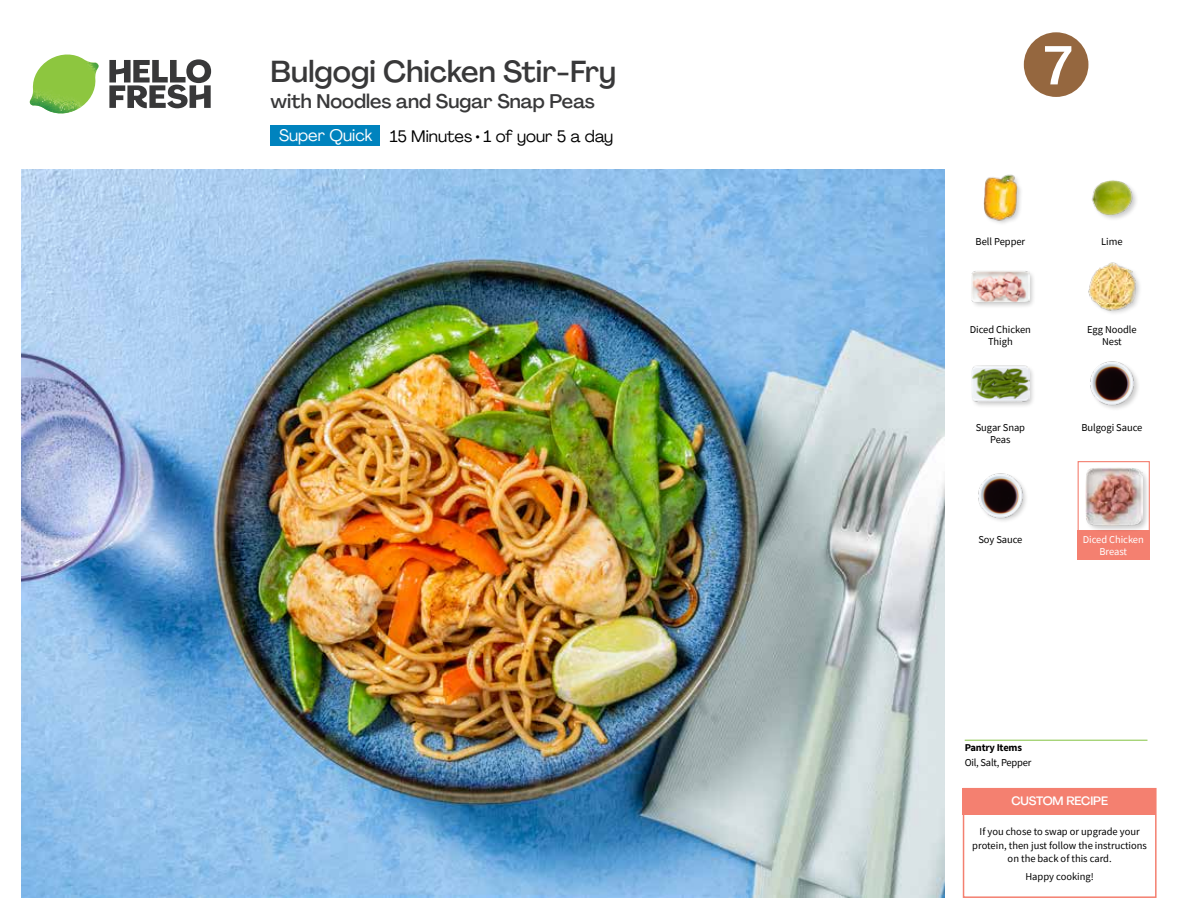
<style>
.page{position:relative;width:1188px;height:918px;background:#fff}
.page>*{position:absolute;margin:0;border:0;box-sizing:border-box;transform-origin:0 0}
.t1{font:500 54px "Agrandir";color:#fff}
.t2{font:500 30px "Agrandir";color:#383839}
.t3{font:500 19.5px "Agrandir";color:#383839}
.t4{font:16.5px "Agrandir";color:#000}
.t5{font:16.5px "Agrandir";color:#fff}
.t6{font:500 12px "Agrandir";letter-spacing:-.01em;color:#fff}
.t7{font:10.5px/12px "Source Sans Pro";letter-spacing:-.005em;color:#000;text-align:center}
.t8{font:10.5px/12px "Source Sans Pro";letter-spacing:-.005em;color:#fff;text-align:center}
.t9{font:700 10.5px "Source Sans Pro";letter-spacing:-.02em;color:#000}
</style>
<div class="page">
<svg style="left:109px;top:59px;width:102px;height:49px"></svg>
<img style="left:30px;top:55px;width:69px;height:59px">
<img style="left:21px;top:170px;width:924px;height:728px">
<hr style="left:965px;top:740px;width:182px;height:1px;background:#82c341">
<div style="left:271px;top:126px;width:109px;height:20px;background:#0083be"></div>
<div style="left:963px;top:788px;width:194px;height:110px;border:2px solid #f48070"></div>
<div style="left:963px;top:788px;width:193px;height:27px;background:#f48070"></div>
<div style="left:971px;top:365px;width:65px;height:44px;background:#000;opacity:.2"></div>
<img style="left:972px;top:365px;width:57px;height:44px">
<img style="left:978px;top:473px;width:48px;height:48px">
<img style="left:1090px;top:361px;width:48px;height:48px">
<img style="left:983px;top:174px;width:38px;height:50px">
<div style="left:970px;top:270px;width:66px;height:40px;background:#000;opacity:.2"></div>
<img style="left:972px;top:270px;width:57px;height:40px">
<img style="left:1088px;top:262px;width:52px;height:51px">
<img style="left:1092px;top:180px;width:44px;height:39px">
<div style="left:1078px;top:461px;width:72px;height:72px;border:1px solid #f48070"></div>
<div style="left:1078px;top:530px;width:72px;height:29px;background:#f48070"></div>
<div style="left:1084px;top:467px;width:66px;height:65px;background:#000;opacity:.2"></div>
<img style="left:1085px;top:468px;width:57px;height:57px">
<svg style="left:1023px;top:32px;width:66px;height:65px"></svg>
<h2 class="t2" style="left:271px;top:53px;width:347px">Bulgogi Chicken Stir-Fry</h2>
<h3 class="t3" style="left:271px;top:89px;width:326px">with Noodles and Sugar Snap Peas</h3>
<h3 class="t5" style="left:279px;top:125px;width:95px">Super Quick</h3>
<h3 class="t4" style="left:390px;top:126px;width:225px">15 Minutes • 1 of your 5 a day</h3>
<h1 class="t1" style="left:1044px;top:32px;width:30px">7</h1>
<p class="t7" style="left:976px;top:235px;width:51px">Bell Pepper</p>
<p class="t7" style="left:970px;top:324px;width:63px">Diced Chicken<br>Thigh</p>
<p class="t7" style="left:1101px;top:235px;width:23px">Lime</p>
<p class="t7" style="left:1087px;top:324px;width:51px">Egg Noodle<br>Nest</p>
<p class="t7" style="left:976px;top:421px;width:51px">Sugar Snap</p>
<p class="t7" style="left:1081px;top:421px;width:63px">Bulgogi Sauce</p>
<p class="t7" style="left:990px;top:433px;width:22px">Peas</p>
<p class="t7" style="left:978px;top:533px;width:46px">Soy Sauce</p>
<p class="t8" style="left:1083px;top:533px;width:63px">Diced Chicken<br>Breast</p>
<p class="t9" style="left:965px;top:741px;width:59px">Pantry Items</p>
<p class="t7" style="left:965px;top:756px;width:68px">Oil, Salt, Pepper</p>
<p class="t6" style="left:1011px;top:793px;width:98px">CUSTOM RECIPE</p>
<p class="t7" style="left:972px;top:825px;width:176px;line-height:13.5px">If you chose to swap or upgrade your protein, then just follow the instructions on the back of this card.</p>
<p class="t7" style="left:1025px;top:870px;width:70px">Happy cooking!</p>
</div>
